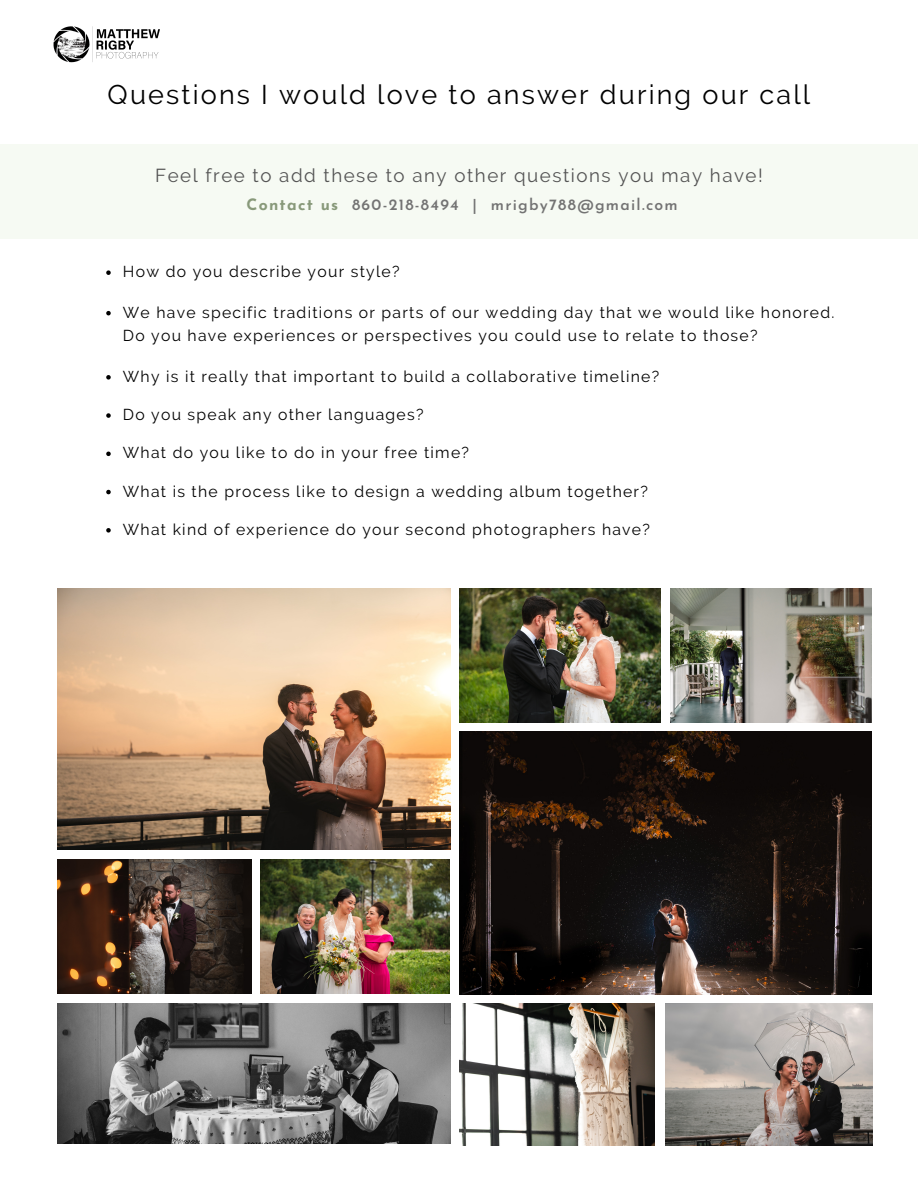
<style>
.page{position:relative;width:918px;height:1188px;background:#fff}
.page>*{position:absolute;margin:0;border:0;box-sizing:border-box;transform-origin:0 0}
.t1{font:27px "Raleway";letter-spacing:.08em;color:#000}
.t2{font:18.75px "Raleway";letter-spacing:.08em;color:#545454}
.t3{font:15.75px/23.7px "Raleway";letter-spacing:.08em;color:#000}
.t4{font:600 15.75px "Josefin Sans";letter-spacing:.08em;color:#737373}
.s1{font-weight:700;color:#88997a}
</style>
<div class="page">
<img style="left:459px;top:731px;width:413px;height:264px">
<img style="left:58px;top:1004px;width:392px;height:139px">
<div style="left:0;top:144px;width:917px;height:94px;background:#f6faf3"></div>
<svg style="left:106px;top:270px;width:5px;height:5px"></svg>
<svg style="left:106px;top:311px;width:5px;height:4px"></svg>
<svg style="left:106px;top:375px;width:5px;height:5px"></svg>
<svg style="left:106px;top:413px;width:5px;height:5px"></svg>
<svg style="left:106px;top:452px;width:5px;height:4px"></svg>
<svg style="left:106px;top:490px;width:5px;height:4px"></svg>
<svg style="left:106px;top:528px;width:5px;height:5px"></svg>
<img style="left:459px;top:589px;width:201px;height:134px">
<img style="left:670px;top:589px;width:202px;height:133px">
<img style="left:58px;top:589px;width:392px;height:261px">
<img style="left:459px;top:1004px;width:196px;height:142px">
<img style="left:666px;top:1004px;width:207px;height:142px">
<img style="left:58px;top:860px;width:193px;height:134px">
<img style="left:261px;top:860px;width:189px;height:134px">
<img style="left:53px;top:27px;width:107px;height:36px">
<p class="t1" style="left:108px;top:79px;width:704px">Questions I would love to answer during our call</p>
<p class="t2" style="left:155px;top:164px;width:609px">Feel free to add these to any other questions you may have!</p>
<p class="t4" style="left:247px;top:198px;width:433px"><span class="s1">Contact us</span> 860-218-8494 | mrigby788@gmail.com</p>
<h2 class="t3" style="left:123px;top:260px;width:278px">How do you describe your style?</h2>
<h3 class="t3" style="left:123px;top:300px;width:713px">We have specific traditions or parts of our wedding day that we would like honored.<br>Do you have experiences or perspectives you could use to relate to those?</h3>
<p class="t3" style="left:123px;top:364px;width:538px">Why is it really that important to build a collaborative timeline?</p>
<p class="t3" style="left:123px;top:403px;width:302px">Do you speak any other languages?</p>
<p class="t3" style="left:123px;top:441px;width:348px">What do you like to do in your free time?</p>
<p class="t3" style="left:123px;top:479px;width:527px">What is the process like to design a wedding album together?</p>
<p class="t3" style="left:123px;top:517px;width:529px">What kind of experience do your second photographers have?</p>
</div>
